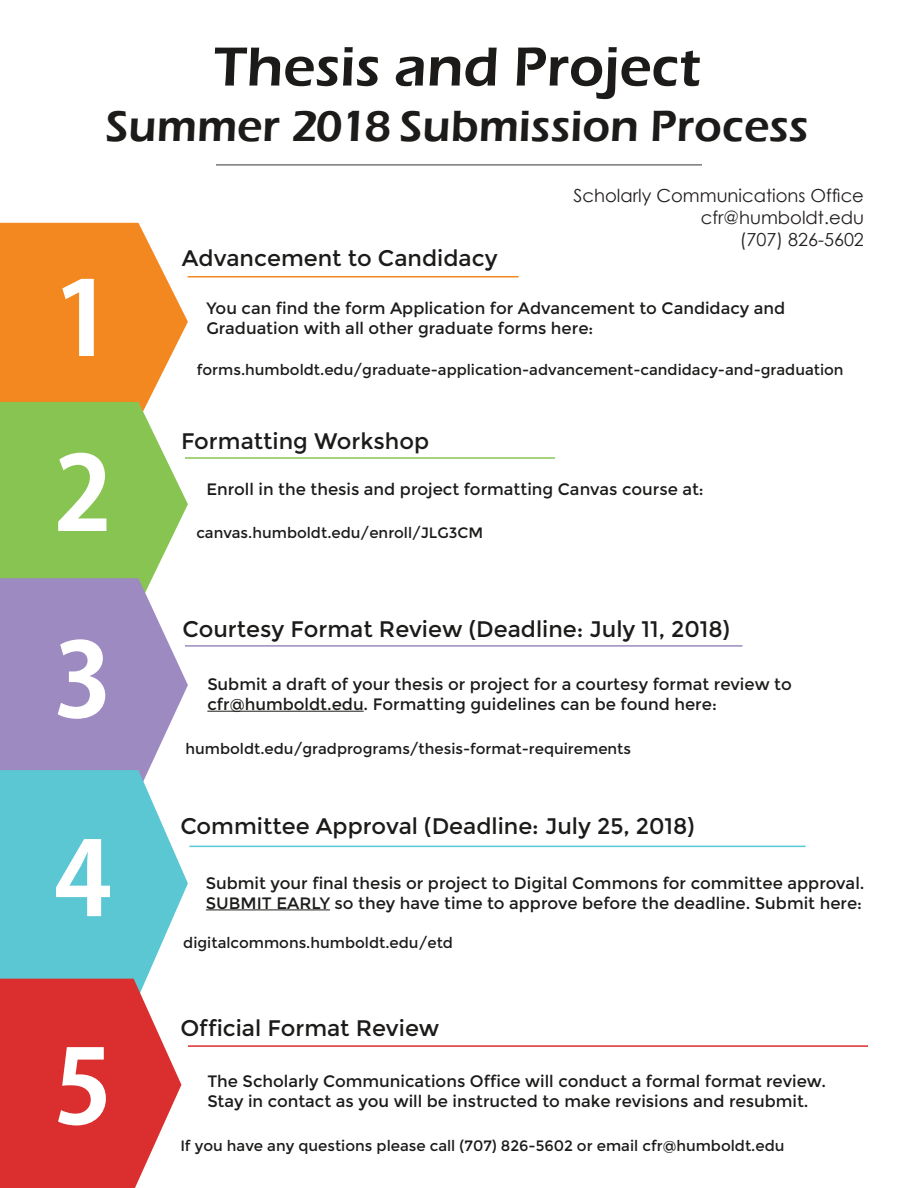
<style>
.page{position:relative;width:918px;height:1188px;background:#fff}
.page>*{position:absolute;margin:0;border:0;box-sizing:border-box;transform-origin:0 0}
.t1{font:700 102px/186.6px "Adobe Gothic Std";color:#fff}
.t2{font:600 57px "Eras ITC";color:#1c1b1a}
.t3{font:600 45px "Eras ITC";color:#1c1b1a}
.t4{font:22.5px "Montserrat";color:#1c1b1a}
.t5{font:18px/21.6px "Century Gothic";color:#231f20;text-align:right}
.t6{font:16.5px/19.8px "Montserrat";color:#1c1b1a}
.t7{font:15px "Montserrat";color:#1c1b1a}
</style>
<div class="page">
<svg style="left:0;top:223px;width:188px;height:965px;background:#b29c85"></svg>
<hr style="left:188px;top:276px;width:331px;height:2px;background:#f38820">
<hr style="left:185px;top:457px;width:370px;height:2px;background:#87c452">
<hr style="left:185px;top:645px;width:557px;height:2px;background:#9c8ac1">
<hr style="left:207px;top:711px;width:157px;height:1px;background:#1c1b1a">
<hr style="left:189px;top:846px;width:617px;height:1px;background:#5bc7d2">
<hr style="left:206px;top:909px;width:124px;height:1px;background:#1c1b1a">
<hr style="left:188px;top:1045px;width:680px;height:2px;background:#da2e2f">
<hr style="left:216px;top:164px;width:486px;height:2px;background:#787776">
<h2 class="t2" style="left:214px;top:34px;width:488px">Thesis and Project</h2>
<h3 class="t3" style="left:106px;top:100px;width:705px">Summer 2018 Submission Process</h3>
<h1 class="t1" style="left:54px;top:228px;width:60px">1</h1>
<h1 class="t1" style="left:54px;top:403px;width:60px">2<br>3</h1>
<h1 class="t1" style="left:54px;top:777px;width:60px;line-height:208.2px">4<br>5</h1>
<h3 class="t4" style="left:182px;top:245px;width:317px">Advancement to Candidacy</h3>
<p class="t5" style="left:574px;top:185px;width:292px">Scholarly Communications Office cfr@humboldt.edu<br>(707) 826-5602</p>
<p class="t6" style="left:206px;top:299px;width:581px">You can find the form Application for Advancement to Candidacy and<br>Graduation with all other graduate forms here:</p>
<p class="t7" style="left:197px;top:361px;width:648px">forms.humboldt.edu/graduate-application-advancement-candidacy-and-graduation</p>
<h3 class="t4" style="left:181px;top:428px;width:250px">Formatting Workshop</h3>
<p class="t6" style="left:206px;top:479px;width:499px">Enroll in the thesis and project formatting Canvas course at:</p>
<p class="t7" style="left:196px;top:524px;width:288px">canvas.humboldt.edu/enroll/JLG3CM</p>
<h3 class="t4" style="left:183px;top:616px;width:549px">Courtesy Format Review (Deadline: July 11, 2018)</h3>
<p class="t6" style="left:207px;top:675px;width:586px">Submit a draft of your thesis or project for a courtesy format review to cfr@humboldt.edu. Formatting guidelines can be found here:</p>
<p class="t7" style="left:186px;top:740px;width:447px">humboldt.edu/gradprograms/thesis-format-requirements</p>
<h3 class="t4" style="left:180px;top:813px;width:516px">Committee Approval (Deadline: July 25, 2018)</h3>
<p class="t6" style="left:206px;top:873px;width:660px">Submit your final thesis or project to Digital Commons for committee approval.<br>SUBMIT EARLY so they have time to approve before the deadline. Submit here:</p>
<p class="t7" style="left:183px;top:934px;width:271px">digitalcommons.humboldt.edu/etd</p>
<h3 class="t4" style="left:180px;top:1015px;width:261px">Official Format Review</h3>
<p class="t6" style="left:207px;top:1072px;width:620px">The Scholarly Communications Office will conduct a formal format review.<br>Stay in contact as you will be instructed to make revisions and resubmit.</p>
<p class="t7" style="left:180px;top:1137px;width:606px">If you have any questions please call (707) 826-5602 or email cfr@humboldt.edu</p>
</div>
